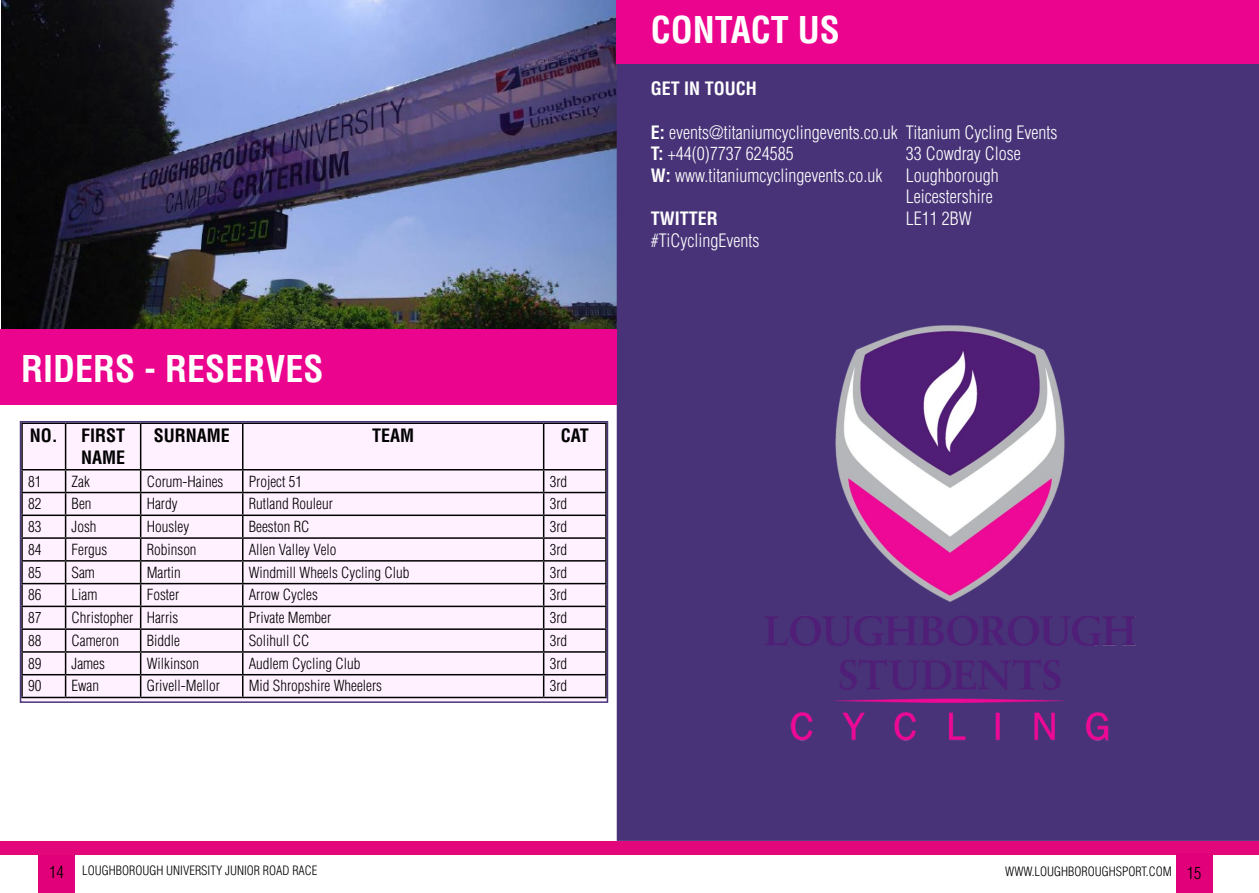
<style>
.page{position:relative;width:1259px;height:893px;background:#fff}
.page>*{position:absolute;margin:0;border:0;box-sizing:border-box;transform-origin:0 0}
.t1{font:700 condensed 36px "Helvetica LT Std";color:#fffffe}
.t2{font:700 condensed 36px "Helvetica LT Std";color:#fff}
.t3{font:300 condensed 18px/21.6px "Helvetica LT Std";color:#fff}
.t4{font:700 condensed 18px/21.6px "Helvetica LT Std";color:#000;text-align:right}
.t5{font:700 condensed 18px "Helvetica LT Std";color:#fff}
.t6{font:300 condensed 15px "Helvetica LT Std";color:#000}
.t7{font:300 condensed 12.6px "Helvetica LT Std";color:#000}
.s1{font-weight:700}
.s2{font-size:16.5px}
</style>
<div class="page">
<div style="left:0;top:841px;width:1259px;height:14px;background:#e3077c"></div>
<div style="left:1176px;top:853px;width:36px;height:40px;background:#e2007a"></div>
<div style="left:39px;top:855px;width:36px;height:38px;background:#e2007a"></div>
<img style="left:1px;top:0;width:616px;height:329px">
<div style="left:617px;top:64px;width:642px;height:777px;background:#483378"></div>
<div style="left:617px;top:0;width:642px;height:64px;background:#eb048d"></div>
<img style="left:760px;top:312px;width:380px;height:435px">
<div style="left:0;top:329px;width:617px;height:75px;background:#eb048d"></div>
<div style="left:21px;top:422px;width:586px;height:280px;background:#fff1ff"></div>
<hr style="left:65px;top:424px;width:1px;height:45px;background:#000">
<hr style="left:140px;top:424px;width:1px;height:45px;background:#000">
<hr style="left:242px;top:424px;width:1px;height:45px;background:#000">
<hr style="left:543px;top:424px;width:1px;height:45px;background:#000">
<hr style="left:21px;top:469px;width:45px;height:1px;background:#000">
<hr style="left:66px;top:469px;width:75px;height:1px;background:#000">
<hr style="left:141px;top:469px;width:102px;height:1px;background:#000">
<hr style="left:243px;top:469px;width:301px;height:1px;background:#000">
<hr style="left:544px;top:469px;width:63px;height:1px;background:#000">
<hr style="left:21px;top:492px;width:45px;height:1px;background:#000">
<hr style="left:66px;top:492px;width:75px;height:1px;background:#000">
<hr style="left:141px;top:492px;width:102px;height:1px;background:#000">
<hr style="left:243px;top:492px;width:301px;height:1px;background:#000">
<hr style="left:544px;top:492px;width:63px;height:1px;background:#000">
<hr style="left:21px;top:515px;width:45px;height:1px;background:#000">
<hr style="left:66px;top:515px;width:75px;height:1px;background:#000">
<hr style="left:141px;top:515px;width:102px;height:1px;background:#000">
<hr style="left:243px;top:515px;width:301px;height:1px;background:#000">
<hr style="left:544px;top:515px;width:63px;height:1px;background:#000">
<hr style="left:21px;top:537px;width:45px;height:2px;background:#000">
<hr style="left:66px;top:537px;width:75px;height:2px;background:#000">
<hr style="left:141px;top:537px;width:102px;height:2px;background:#000">
<hr style="left:243px;top:537px;width:301px;height:2px;background:#000">
<hr style="left:544px;top:537px;width:63px;height:2px;background:#000">
<hr style="left:21px;top:560px;width:45px;height:2px;background:#000">
<hr style="left:66px;top:560px;width:75px;height:2px;background:#000">
<hr style="left:141px;top:560px;width:102px;height:2px;background:#000">
<hr style="left:243px;top:560px;width:301px;height:2px;background:#000">
<hr style="left:544px;top:560px;width:63px;height:2px;background:#000">
<hr style="left:21px;top:583px;width:45px;height:1px;background:#000">
<hr style="left:66px;top:583px;width:75px;height:1px;background:#000">
<hr style="left:141px;top:583px;width:102px;height:1px;background:#000">
<hr style="left:243px;top:583px;width:301px;height:1px;background:#000">
<hr style="left:544px;top:583px;width:63px;height:1px;background:#000">
<hr style="left:21px;top:606px;width:45px;height:1px;background:#000">
<hr style="left:66px;top:606px;width:75px;height:1px;background:#000">
<hr style="left:141px;top:606px;width:102px;height:1px;background:#000">
<hr style="left:243px;top:606px;width:301px;height:1px;background:#000">
<hr style="left:544px;top:606px;width:63px;height:1px;background:#000">
<hr style="left:21px;top:628px;width:45px;height:2px;background:#000">
<hr style="left:66px;top:628px;width:75px;height:2px;background:#000">
<hr style="left:141px;top:628px;width:102px;height:2px;background:#000">
<hr style="left:243px;top:628px;width:301px;height:2px;background:#000">
<hr style="left:544px;top:628px;width:63px;height:2px;background:#000">
<hr style="left:21px;top:651px;width:45px;height:2px;background:#000">
<hr style="left:66px;top:651px;width:75px;height:2px;background:#000">
<hr style="left:141px;top:651px;width:102px;height:2px;background:#000">
<hr style="left:243px;top:651px;width:301px;height:2px;background:#000">
<hr style="left:544px;top:651px;width:63px;height:2px;background:#000">
<hr style="left:21px;top:674px;width:45px;height:1px;background:#000">
<hr style="left:66px;top:674px;width:75px;height:1px;background:#000">
<svg style="left:65px;top:470px;width:1px;height:227px"></svg>
<hr style="left:141px;top:674px;width:102px;height:1px;background:#000">
<svg style="left:140px;top:470px;width:1px;height:227px"></svg>
<hr style="left:243px;top:674px;width:301px;height:1px;background:#000">
<svg style="left:242px;top:470px;width:1px;height:227px"></svg>
<hr style="left:544px;top:674px;width:63px;height:1px;background:#000">
<svg style="left:543px;top:470px;width:1px;height:227px"></svg>
<hr style="left:21px;top:697px;width:45px;height:1px;background:#000">
<hr style="left:66px;top:697px;width:75px;height:1px;background:#000">
<hr style="left:141px;top:697px;width:102px;height:1px;background:#000">
<hr style="left:243px;top:697px;width:301px;height:1px;background:#000">
<hr style="left:544px;top:697px;width:63px;height:1px;background:#000">
<div style="left:20px;top:421px;width:588px;height:282px;border:2px solid #493479"></div>
<h1 class="t1" style="left:21px;top:347px;width:304px">RIDERS - RESERVES</h1>
<p class="t4" style="left:30px;top:425px;width:97px">NO. FIRST<br>NAME</p>
<p class="t4" style="left:154px;top:425px;width:78px">SURNAME</p>
<p class="t4" style="left:372px;top:425px;width:44px">TEAM</p>
<p class="t4" style="left:561px;top:425px;width:30px">CAT</p>
<p class="t6" style="left:28px;top:472px;width:15px">81</p>
<p class="t6" style="left:72px;top:472px;width:20px">Zak</p>
<p class="t6" style="left:147px;top:472px;width:78px">Corum-Haines</p>
<p class="t6" style="left:249px;top:472px;width:55px">Project 51</p>
<p class="t6" style="left:549px;top:472px;width:19px">3rd</p>
<p class="t6" style="left:28px;top:494px;width:15px">82</p>
<p class="t6" style="left:72px;top:494px;width:21px">Ben</p>
<p class="t6" style="left:147px;top:494px;width:32px">Hardy</p>
<p class="t6" style="left:249px;top:494px;width:86px">Rutland Rouleur</p>
<p class="t6" style="left:549px;top:494px;width:19px">3rd</p>
<p class="t6" style="left:28px;top:517px;width:15px">83</p>
<p class="t6" style="left:72px;top:517px;width:26px">Josh</p>
<p class="t6" style="left:147px;top:517px;width:44px">Housley</p>
<p class="t6" style="left:249px;top:517px;width:62px">Beeston RC</p>
<p class="t6" style="left:549px;top:517px;width:19px">3rd</p>
<p class="t6" style="left:28px;top:540px;width:15px">84</p>
<p class="t6" style="left:72px;top:540px;width:37px">Fergus</p>
<p class="t6" style="left:147px;top:540px;width:51px">Robinson</p>
<p class="t6" style="left:249px;top:540px;width:89px">Allen Valley Velo</p>
<p class="t6" style="left:549px;top:540px;width:19px">3rd</p>
<p class="t6" style="left:28px;top:563px;width:15px">85</p>
<p class="t6" style="left:72px;top:563px;width:25px">Sam</p>
<p class="t6" style="left:147px;top:563px;width:36px">Martin</p>
<p class="t6" style="left:249px;top:563px;width:162px">Windmill Wheels Cycling Club</p>
<p class="t6" style="left:549px;top:563px;width:19px">3rd</p>
<p class="t6" style="left:28px;top:586px;width:15px">86</p>
<p class="t6" style="left:72px;top:586px;width:27px">Liam</p>
<p class="t6" style="left:147px;top:586px;width:34px">Foster</p>
<p class="t6" style="left:249px;top:586px;width:71px">Arrow Cycles</p>
<p class="t6" style="left:549px;top:586px;width:19px">3rd</p>
<p class="t6" style="left:28px;top:608px;width:15px">87</p>
<p class="t6" style="left:72px;top:608px;width:108px">Christopher Harris</p>
<p class="t6" style="left:249px;top:608px;width:84px">Private Member</p>
<p class="t6" style="left:549px;top:608px;width:19px">3rd</p>
<p class="t6" style="left:28px;top:631px;width:15px">88</p>
<p class="t6" style="left:72px;top:631px;width:49px">Cameron</p>
<p class="t6" style="left:147px;top:631px;width:35px">Biddle</p>
<p class="t6" style="left:249px;top:631px;width:62px">Solihull CC</p>
<p class="t6" style="left:549px;top:631px;width:19px">3rd</p>
<p class="t6" style="left:28px;top:654px;width:15px">89</p>
<p class="t6" style="left:72px;top:654px;width:35px">James</p>
<p class="t6" style="left:147px;top:654px;width:54px">Wilkinson</p>
<p class="t6" style="left:249px;top:654px;width:113px">Audlem Cycling Club</p>
<p class="t6" style="left:549px;top:654px;width:19px">3rd</p>
<p class="t6" style="left:28px;top:677px;width:15px">90</p>
<p class="t6" style="left:72px;top:677px;width:29px">Ewan</p>
<p class="t6" style="left:147px;top:677px;width:75px">Grivell-Mellor</p>
<p class="t6" style="left:249px;top:677px;width:135px">Mid Shropshire Wheelers</p>
<p class="t6" style="left:549px;top:677px;width:19px">3rd</p>
<h1 class="t2" style="left:651px;top:7px;width:191px">CONTACT US</h1>
<p class="t5" style="left:651px;top:78px;width:108px">GET IN TOUCH</p>
<p class="t3" style="left:651px;top:121px;width:248px"><span class="s1">E:</span> events@titaniumcyclingevents.co.uk<br><span class="s1">T:</span> +44(0)7737 624585<br><span class="s1">W:</span> www.titaniumcyclingevents.co.uk</p>
<p class="t5" style="left:651px;top:207px;width:68px">TWITTER</p>
<p class="t3" style="left:651px;top:229px;width:110px">#TiCyclingEvents</p>
<p class="t3" style="left:906px;top:121px;width:153px">Titanium Cycling Events<br>33 Cowdray Close<br>Loughborough<br>Leicestershire<br>LE11 2BW</p>
<p class="t7" style="left:49px;top:862px;width:270px"><span class="s2">14</span> LOUGHBOROUGH UNIVERSITY JUNIOR ROAD RACE</p>
<p class="t7" style="left:1005px;top:863px;width:198px">WWW.LOUGHBOROUGHSPORT.COM <span class="s2">15</span></p>
</div>
